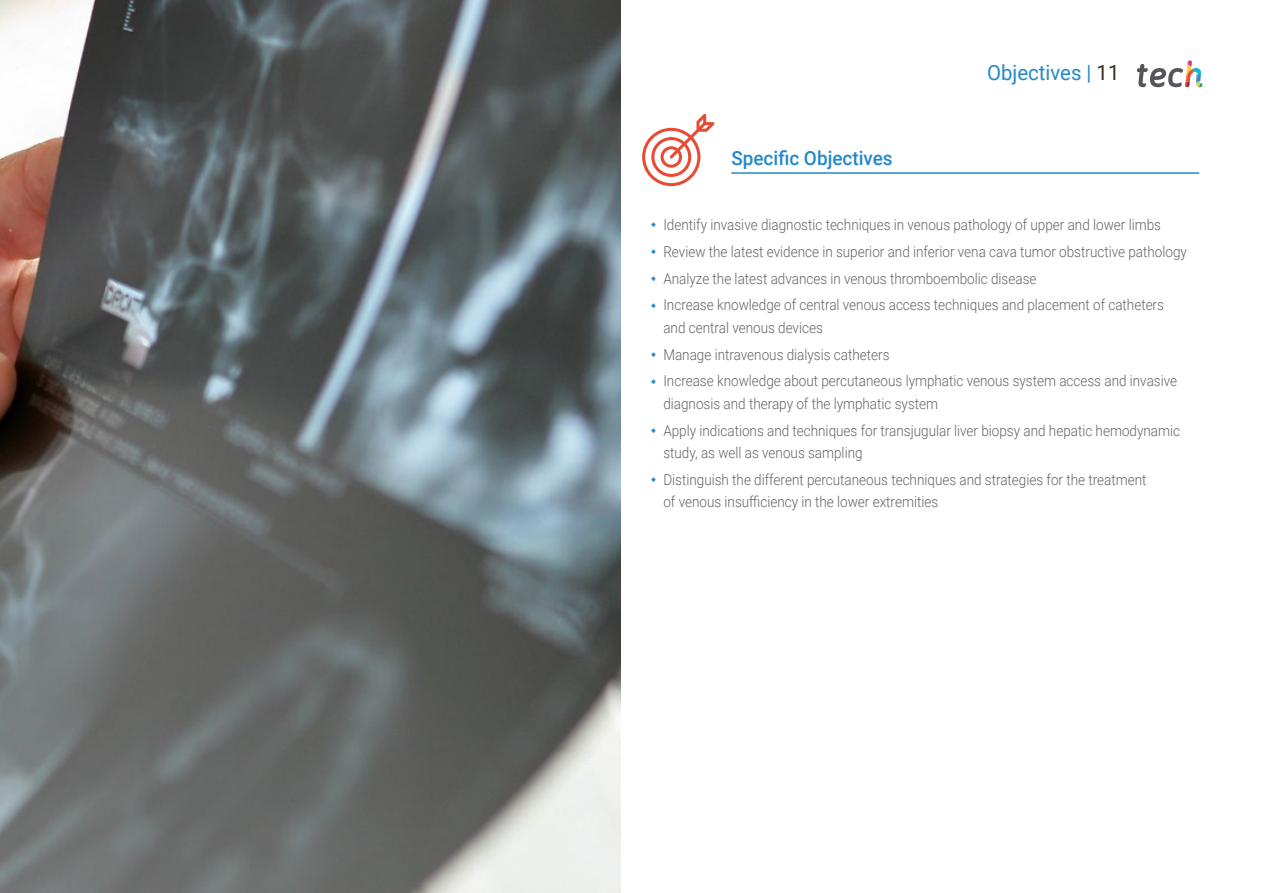
<style>
.page{position:relative;width:1263px;height:893px;background:#fff}
.page>*{position:absolute;margin:0;border:0;box-sizing:border-box;transform-origin:0 0}
.t1{font:21px "Roboto";color:#2488c9}
.t2{font:500 19.5px "Roboto";color:#2488c9}
.t3{font:300 15px/26.7px "Roboto";color:#61646a;scale:.9 1}
.s1{color:#2687c9}
.s2{color:#312e20}
</style>
<div class="page">
<img style="left:0;top:0;width:621px;height:893px">
<svg style="left:642px;top:114px;width:72px;height:72px"></svg>
<hr style="left:731px;top:173px;width:468px;height:1px;background:#2488c9">
<svg style="left:1137px;top:61px;width:65px;height:27px"></svg>
<h2 class="t2" style="left:731px;top:144px;width:163px">Specific Objectives</h2>
<h1 class="t1" style="left:987px;top:57px;width:134px">Objectives <span class="s1">|</span> <span class="s2">11</span></h1>
<p class="t3" style="left:663px;top:211px;width:583px">Identify invasive diagnostic techniques in venous pathology of upper and lower limbs Review the latest evidence in superior and inferior vena cava tumor obstructive pathology Analyze the latest advances in venous thromboembolic disease<br>Increase knowledge of central venous access techniques and placement of catheters</p>
<p class="t3" style="left:663px;top:314px;width:572px">and central venous devices<br>Manage intravenous dialysis catheters<br>Increase knowledge about percutaneous lymphatic venous system access and invasive</p>
<p class="t3" style="left:663px;top:390px;width:576px">diagnosis and therapy of the lymphatic system<br>Apply indications and techniques for transjugular liver biopsy and hepatic hemodynamic</p>
<p class="t3" style="left:663px;top:439px;width:538px">study, as well as venous sampling<br>Distinguish the different percutaneous techniques and strategies for the treatment</p>
<p class="t3" style="left:663px;top:488px;width:307px">of venous insufficiency in the lower extremities</p>
</div>
